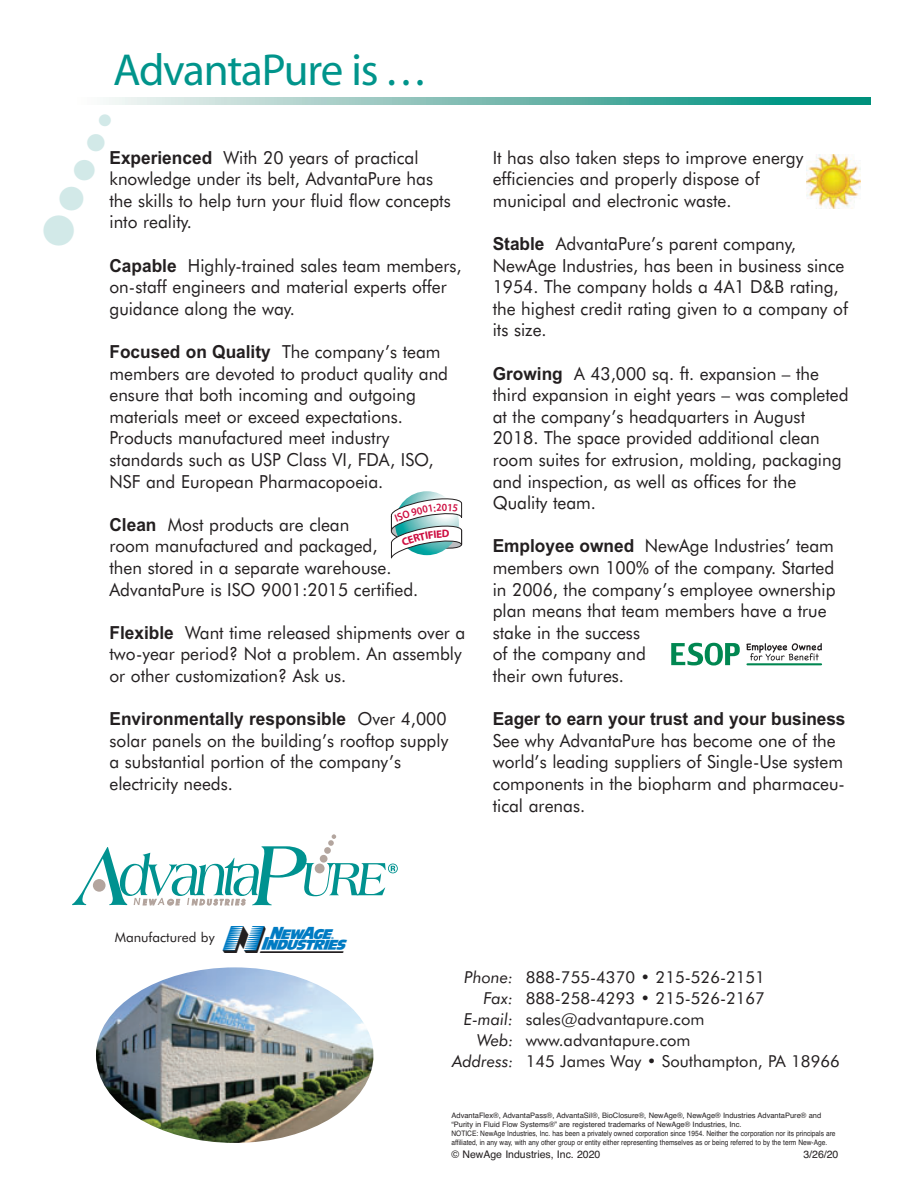
<style>
.page{position:relative;width:918px;height:1188px;background:#fff}
.page>*{position:absolute;margin:0;border:0;box-sizing:border-box;transform-origin:0 0}
.t1{font:45px "Myriad";letter-spacing:-.025em;color:#00948b}
.t2{font:42px "Zapf Dingbats";color:#d2e9e8}
.t3{font:33px "Zapf Dingbats";color:#d2e9e8}
.t4{font:28.5px "Zapf Dingbats";color:#d2e9e8}
.t5{font:24px "Zapf Dingbats";color:#d2e9e8}
.t6{font:18px/21.6px "Futura BT";color:#231f20;scale:.96 1}
.t7{font:700 18px "Arial";color:#231f20;scale:.96 1}
.t8{font:16.5px "Futura BT";color:#231f20}
.t9{font:16.5px "Zapf Dingbats";color:#d2e9e8}
.t10{font:13.5px "Futura BT";color:#231f20}
.t11{font:10.5px "Helvetica";color:#231f20}
.t12{font:7.5px/9px "Helvetica";color:#231f20}
.s1{font-family:"Arial";font-weight:700}
.s2{font-family:"Futura BT";font-weight:400}
.s3{font-family:"New Age Industries Logos";font-size:27px;color:#007bc3}
.s4{font-family:"New Age Industries Logos";font-size:27px}
.s5{font-style:italic}
</style>
<div class="page">
<img style="left:96px;top:967px;width:277px;height:176px;border-radius:50%">
<svg style="left:106px;top:97px;width:765px;height:7px;background:#74bcb2"></svg>
<svg style="left:72px;top:835px;width:326px;height:70px"></svg>
<svg style="left:671px;top:643px;width:69px;height:23px"></svg>
<svg style="left:746px;top:643px;width:76px;height:18px"></svg>
<hr style="left:747px;top:663px;width:74px;height:2px;background:#008751">
<svg style="left:395px;top:491px;width:64px;height:64px"></svg>
<img style="left:806px;top:154px;width:54px;height:54px">
<svg style="left:391px;top:497px;width:72px;height:62px"></svg>
<h1 class="t1" style="left:113px;top:53px;width:313px">AdvantaPure is . . .</h1>
<p class="t9" style="left:99px;top:113px;width:15px">●</p>
<h3 class="t5" style="left:86px;top:132px;width:20px">●</h3>
<p class="t6" style="left:109px;top:148px;width:357px"><span class="s1">Experienced</span> With 20 years of practical knowledge under its belt, AdvantaPure has the skills to help turn your fluid flow concepts into reality.</p>
<p class="t6" style="left:109px;top:256px;width:368px"><span class="s1">Capable</span> Highly-trained sales team members, on-staff engineers and material experts offer guidance along the way.</p>
<p class="t7" style="left:109px;top:345px;width:346px">Focused on Quality <span class="s2">The company’s team</span></p>
<p class="t6" style="left:109px;top:364px;width:354px">members are devoted to product quality and ensure that both incoming and outgoing materials meet or exceed expectations.<br>Products manufactured meet industry standards such as USP Class VI, FDA, ISO, NSF and European Pharmacopoeia.</p>
<p class="t6" style="left:109px;top:515px;width:323px"><span class="s1">Clean</span> Most products are clean<br>room manufactured and packaged,<br>then stored in a separate warehouse.<br>AdvantaPure is ISO 9001:2015 certified.</p>
<p class="t6" style="left:109px;top:623px;width:372px"><span class="s1">Flexible</span> Want time released shipments over a two-year period? Not a problem. An assembly or other customization? Ask us.</p>
<p class="t7" style="left:109px;top:712px;width:353px">Environmentally responsible <span class="s2">Over 4,000</span></p>
<p class="t6" style="left:109px;top:731px;width:354px">solar panels on the building’s rooftop supply a substantial portion of the company’s electricity needs.</p>
<h3 class="t4" style="left:73px;top:156px;width:24px">●</h3>
<h3 class="t3" style="left:58px;top:183px;width:28px">●</h3>
<h2 class="t2" style="left:42px;top:211px;width:35px">●</h2>
<p class="t6" style="left:493px;top:148px;width:325px">It has also taken steps to improve energy efficiencies and properly dispose of municipal and electronic waste.</p>
<p class="t6" style="left:493px;top:234px;width:372px"><span class="s1">Stable</span> AdvantaPure’s parent company, NewAge Industries, has been in business since 1954. The company holds a 4A1 D&amp;B rating, the highest credit rating given to a company of its size.</p>
<p class="t6" style="left:493px;top:364px;width:372px"><span class="s1">Growing</span> A 43,000 sq. ft. expansion – the third expansion in eight years – was completed at the company’s headquarters in August 2018. The space provided additional clean room suites for extrusion, molding, packaging and inspection, as well as offices for the Quality team.</p>
<p class="t6" style="left:493px;top:537px;width:359px"><span class="s1">Employee owned</span> NewAge Industries’ team members own 100% of the company. Started in 2006, the company’s employee ownership plan means that team members have a true stake in the success<br>of the company and<br>their own futures.</p>
<p class="t7" style="left:493px;top:712px;width:369px">Eager to earn your trust and your business</p>
<p class="t6" style="left:493px;top:731px;width:368px">See why AdvantaPure has become one of the world’s leading suppliers of Single-Use system components in the biopharm and pharmaceu&shy;tical arenas.</p>
<p class="t10" style="left:115px;top:931px;width:259px">Manufactured by <span class="s3">1</span><span class="s4">2</span><span class="s3">3</span><span class="s4">c</span></p>
<p class="t8" style="left:464px;top:971px;width:302px"><span class="s5">Phone:</span> 888-755-4370 • 215-526-2151</p>
<p class="t8" style="left:483px;top:992px;width:283px"><span class="s5">Fax:</span> 888-258-4293 • 215-526-2167</p>
<p class="t8" style="left:464px;top:1013px;width:242px"><span class="s5">E-mail:</span> sales@advantapure.com</p>
<p class="t8" style="left:477px;top:1034px;width:215px"><span class="s5">Web:</span> www.advantapure.com</p>
<p class="t8" style="left:452px;top:1055px;width:389px"><span class="s5">Address:</span> 145 James Way • Southampton, PA 18966</p>
<p class="t12" style="left:451px;top:1111px;width:386px">AdvantaFlex®, AdvantaPass®, AdvantaSil®, BioClosure®, NewAge®, NewAge® Industries AdvantaPure® and “Purity in Fluid Flow Systems®” are registered trademarks of NewAge® Industries, Inc.<br>NOTICE: NewAge Industries, Inc. has been a privately owned corporation since 1954. Neither the corporation nor its principals are affiliated, in any way, with any other group or entity either representing themselves as or being referred to by the term New-Age.</p>
<p class="t11" style="left:451px;top:1151px;width:150px">© NewAge Industries, Inc. 2020</p>
<p class="t11" style="left:803px;top:1151px;width:37px">3/26/20</p>
</div>
